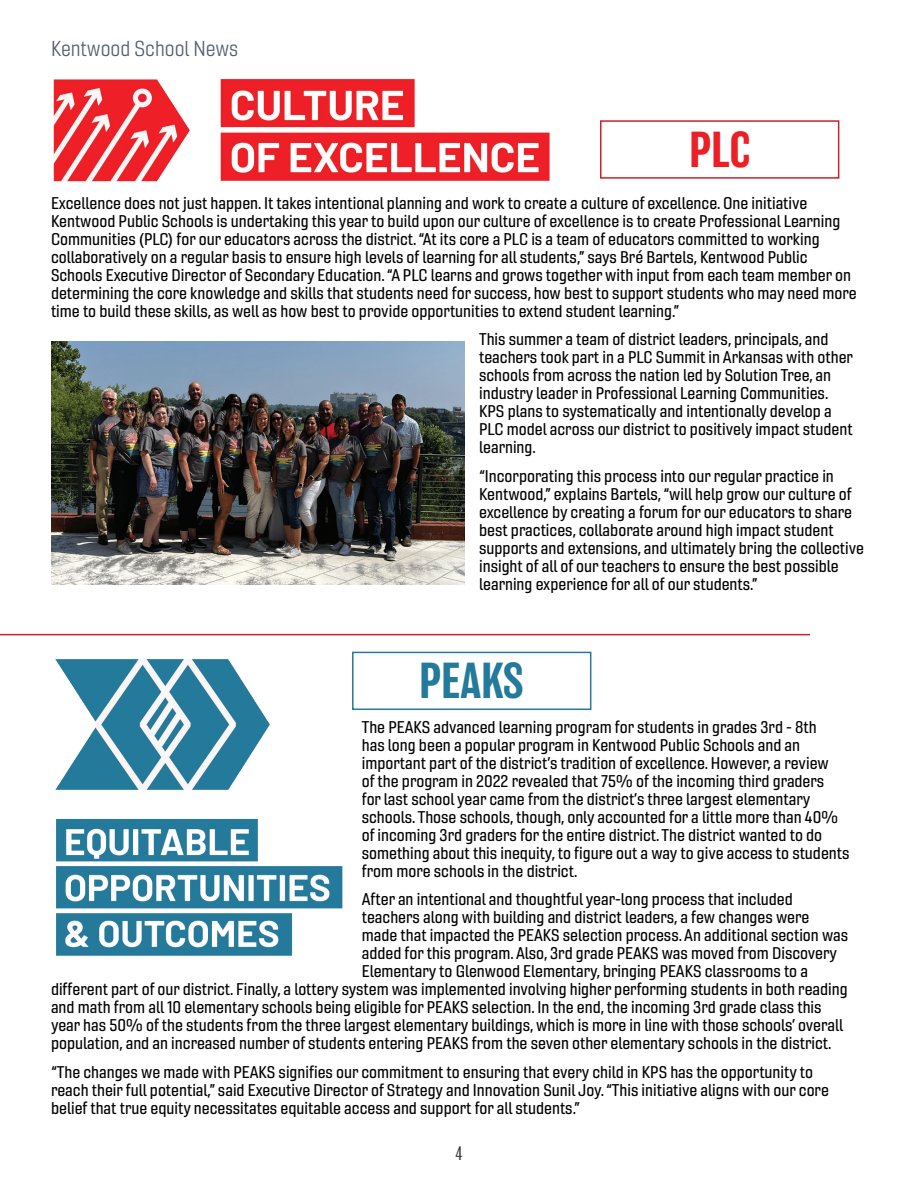
<style>
.page{position:relative;width:918px;height:1188px;background:#fff}
.page>*{position:absolute;margin:0;border:0;box-sizing:border-box;transform-origin:0 0}
.t1{font:500 46.5px "Balboa";color:#247a9b}
.t2{font:500 46.5px "Balboa";color:#ed1f26}
.t3{font:21px "Gineso Nor Boo";color:#536070}
.t4{font:200 18px "Balboa";color:#3e3e3f}
.t5{font:16.5px/18px "Gineso Nor Med";color:#000}
</style>
<div class="page">
<img style="left:53px;top:79px;width:497px;height:103px">
<img style="left:51px;top:341px;width:413px;height:243px">
<img style="left:55px;top:659px;width:288px;height:297px">
<hr style="left:0;top:634px;width:810px;height:1px;background:#d02027">
<div style="left:600px;top:120px;width:239px;height:59px;border:2px solid #d02027"></div>
<div style="left:352px;top:652px;width:239px;height:58px;border:2px solid #247a9b"></div>
<p class="t3" style="left:51px;top:36px;width:189px">Kentwood School News</p>
<h1 class="t2" style="left:689px;top:124px;width:62px">PLC</h1>
<p class="t5" style="left:51px;top:194px;width:807px">Excellence does not just happen. It takes intentional planning and work to create a culture of excellence. One initiative Kentwood Public Schools is undertaking this year to build upon our culture of excellence is to create Professional Learning Communities (PLC) for our educators across the district. “At its core a PLC is a team of educators committed to working collaboratively on a regular basis to ensure high levels of learning for all students,” says Bré Bartels, Kentwood Public Schools Executive Director of Secondary Education. “A PLC learns and grows together with input from each team member on determining the core knowledge and skills that students need for success, how best to support students who may need more time to build these skills, as well as how best to provide opportunities to extend student learning.”</p>
<p class="t5" style="left:479px;top:331px;width:375px">This summer a team of district leaders, principals, and teachers took part in a PLC Summit in Arkansas with other schools from across the nation led by Solution Tree, an industry leader in Professional Learning Communities.<br>KPS plans to systematically and intentionally develop a PLC model across our district to positively impact student learning.</p>
<p class="t5" style="left:479px;top:467px;width:386px">“Incorporating this process into our regular practice in Kentwood,” explains Bartels, “will help grow our culture of excellence by creating a forum for our educators to share best practices, collaborate around high impact student supports and extensions, and ultimately bring the collective insight of all of our teachers to ensure the best possible learning experience for all of our students.”</p>
<h1 class="t1" style="left:420px;top:655px;width:106px">PEAKS</h1>
<p class="t5" style="left:362px;top:718px;width:489px">The PEAKS advanced learning program for students in grades 3rd - 8th<br>has long been a popular program in Kentwood Public Schools and an important part of the district’s tradition of excellence. However, a review<br>of the program in 2022 revealed that 75% of the incoming third graders<br>for last school year came from the district’s three largest elementary schools. Those schools, though, only accounted for a little more than 40% of incoming 3rd graders for the entire district. The district wanted to do something about this inequity, to figure out a way to give access to students from more schools in the district.</p>
<p class="t5" style="left:362px;top:890px;width:432px">After an intentional and thoughtful year-long process that included</p>
<p class="t5" style="left:362px;top:908px;width:449px">teachers along with building and district leaders, a few changes were</p>
<p class="t5" style="left:362px;top:926px;width:488px">made that impacted the PEAKS selection process. An additional section was</p>
<p class="t5" style="left:362px;top:944px;width:477px">added for this program. Also, 3rd grade PEAKS was moved from Discovery</p>
<p class="t5" style="left:362px;top:962px;width:448px">Elementary to Glenwood Elementary, bringing PEAKS classrooms to a</p>
<p class="t5" style="left:51px;top:980px;width:798px">different part of our district. Finally, a lottery system was implemented involving higher performing students in both reading</p>
<p class="t5" style="left:51px;top:998px;width:772px">and math from all 10 elementary schools being eligible for PEAKS selection. In the end, the incoming 3rd grade class this</p>
<p class="t5" style="left:51px;top:1016px;width:794px">year has 50% of the students from the three largest elementary buildings, which is more in line with those schools’ overall</p>
<p class="t5" style="left:51px;top:1034px;width:782px">population, and an increased number of students entering PEAKS from the seven other elementary schools in the district.</p>
<p class="t5" style="left:51px;top:1063px;width:779px">“The changes we made with PEAKS signifies our commitment to ensuring that every child in KPS has the opportunity to reach their full potential,” said Executive Director of Strategy and Innovation Sunil Joy. “This initiative aligns with our core belief that true equity necessitates equitable access and support for all students.”</p>
<p class="t4" style="left:455px;top:1144px;width:9px">4</p>
</div>
